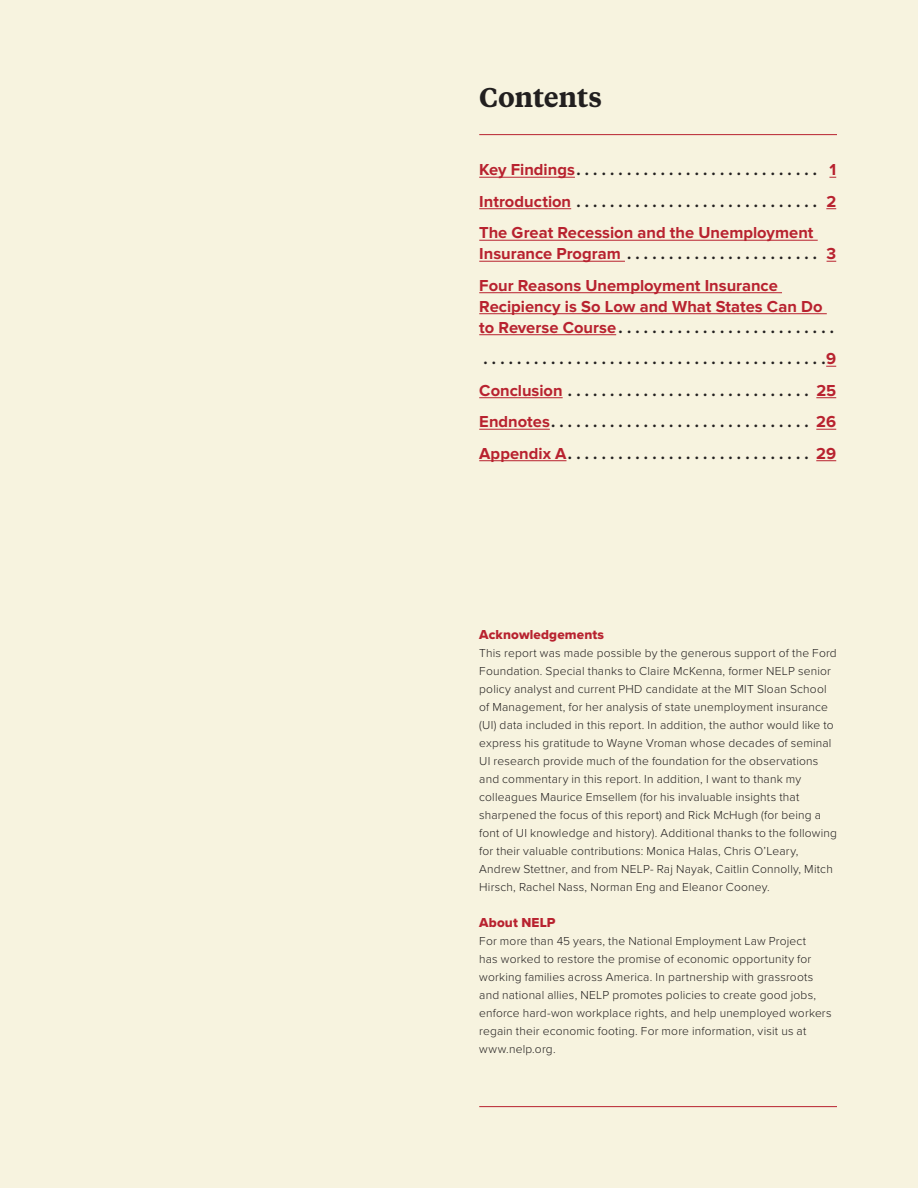
<style>
.page{position:relative;width:918px;height:1188px;background:#f7f3df}
.page>*{position:absolute;margin:0;border:0;box-sizing:border-box;transform-origin:0 0}
.t1{font:600 27px "Tiempos Text";letter-spacing:-.01em;color:#221f1f}
.t2{font:700 16.5px/31.5px "Proxima Nova";color:#b8222f}
.t3{font:700 16.5px/31.5px "Proxima Nova";color:#221f1f;text-align:justify}
.t4{font:13.5px "Proxima Nova Extrabld";letter-spacing:.01em;color:#b8222f}
.t5{font:300 12px/18px "Proxima Nova";letter-spacing:.015em;color:#221f1f}
.s1{color:#221f1f}
.s2{color:#b8222f}
</style>
<div class="page">
<hr style="left:479px;top:1106px;width:358px;height:1px;background:#b8222f">
<hr style="left:479px;top:134px;width:358px;height:1px;background:#b8222f">
<hr style="left:479px;top:177px;width:96px;height:1px;background:#b8222f">
<hr style="left:479px;top:208px;width:92px;height:1px;background:#b8222f">
<hr style="left:479px;top:240px;width:339px;height:1px;background:#b8222f">
<hr style="left:479px;top:261px;width:146px;height:1px;background:#b8222f">
<hr style="left:479px;top:292px;width:303px;height:1px;background:#b8222f">
<hr style="left:479px;top:313px;width:348px;height:1px;background:#b8222f">
<hr style="left:479px;top:334px;width:137px;height:1px;background:#b8222f">
<hr style="left:479px;top:397px;width:84px;height:1px;background:#b8222f">
<svg style="left:816px;top:397px;width:20px;height:1px"></svg>
<hr style="left:479px;top:429px;width:71px;height:1px;background:#b8222f">
<svg style="left:816px;top:429px;width:20px;height:1px"></svg>
<hr style="left:479px;top:460px;width:88px;height:1px;background:#b8222f">
<svg style="left:816px;top:460px;width:20px;height:1px"></svg>
<h1 class="t1" style="left:479px;top:86px;width:124px">Contents</h1>
<h2 class="t2" style="left:479px;top:155px;width:358px;text-align:justify">Key Findings <span class="s1">. . . . . . . . . . . . . . . . . . . . . . . . . . . . .</span> 1<br>Introduction <span class="s1">. . . . . . . . . . . . . . . . . . . . . . . . . . . . .</span> 2<br>The Great Recession and the Unemployment</h2>
<h2 class="t2" style="left:479px;top:239px;width:358px">Insurance Program <span class="s1">. . . . . . . . . . . . . . . . . . . . . . .</span> 3<br>Four Reasons Unemployment Insurance</h2>
<h2 class="t2" style="left:479px;top:296px;width:356px;line-height:21px">Recipiency is So Low and What States Can Do to Reverse Course <span class="s1">. . . . . . . . . . . . . . . . . . . . . . . . . .</span></h2>
<h2 class="t3" style="left:479px;top:344px;width:359px">. . . . . . . . . . . . . . . . . . . . . . . . . . . . . . . . . . . . . . . . .<span class="s2">9<br>Conclusion</span> . . . . . . . . . . . . . . . . . . . . . . . . . . . . . <span class="s2">25<br>Endnotes</span> . . . . . . . . . . . . . . . . . . . . . . . . . . . . . . . <span class="s2">26<br>Appendix A</span> . . . . . . . . . . . . . . . . . . . . . . . . . . . . . <span class="s2">29</span></h2>
<p class="t4" style="left:479px;top:629px;width:126px">Acknowledgements</p>
<p class="t5" style="left:479px;top:645px;width:359px">This report was made possible by the generous support of the Ford Foundation. Special thanks to Claire McKenna, former NELP senior policy analyst and current PHD candidate at the MIT Sloan School of Management, for her analysis of state unemployment insurance (UI) data included in this report. In addition, the author would like to express his gratitude to Wayne Vroman whose decades of seminal UI research provide much of the foundation for the observations and commentary in this report. In addition, I want to thank my colleagues Maurice Emsellem (for his invaluable insights that sharpened the focus of this report) and Rick McHugh (for being a font of UI knowledge and history). Additional thanks to the following for their valuable contributions: Monica Halas, Chris O’Leary, Andrew Stettner, and from NELP- Raj Nayak, Caitlin Connolly, Mitch Hirsch, Rachel Nass, Norman Eng and Eleanor Cooney.</p>
<p class="t4" style="left:479px;top:917px;width:78px">About NELP</p>
<p class="t5" style="left:479px;top:933px;width:354px">For more than 45 years, the National Employment Law Project<br>has worked to restore the promise of economic opportunity for working families across America. In partnership with grassroots and national allies, NELP promotes policies to create good jobs, enforce hard-won workplace rights, and help unemployed workers regain their economic footing. For more information, visit us at www.nelp.org.</p>
</div>
